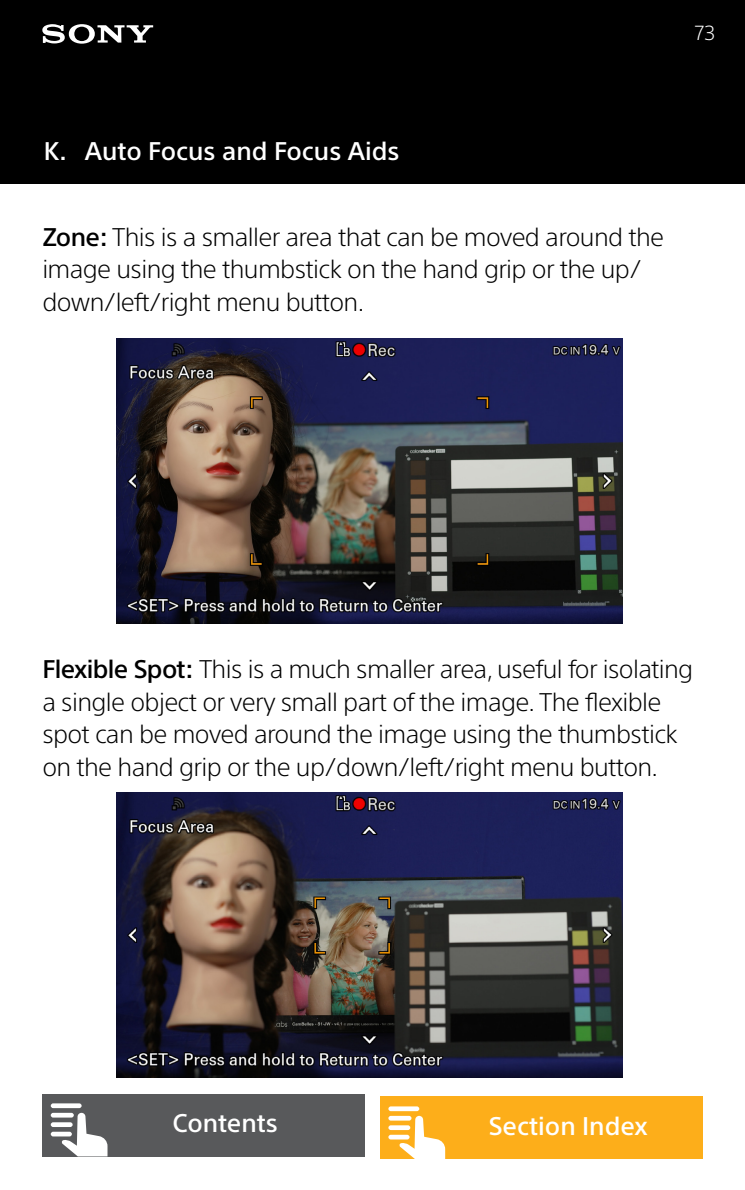
<style>
.page{position:relative;width:745px;height:1190px;background:#fff}
.page>*{position:absolute;margin:0;border:0;box-sizing:border-box;transform-origin:0 0}
.t1{font:300 25px/32.5px "SST Pro";letter-spacing:-.025em;color:#000}
.t2{font:500 25px "SST Pro";color:#fff}
.t3{font:300 20px "SST Pro";color:#fff}
.s1{font-family:"SST Std";font-weight:500}
</style>
<div class="page">
<div style="left:42px;top:1094px;width:323px;height:62px;background:#58595b"></div>
<svg style="left:51px;top:1103px;width:56px;height:53px"></svg>
<div style="left:0;top:0;width:744px;height:184px;background:#000"></div>
<svg style="left:42px;top:24px;width:111px;height:20px"></svg>
<div style="left:380px;top:1096px;width:322px;height:63px;background:#fdae1a"></div>
<svg style="left:388px;top:1106px;width:57px;height:53px"></svg>
<img style="left:116px;top:339px;width:506px;height:284px">
<img style="left:116px;top:792px;width:506px;height:285px">
<p class="t3" style="left:694px;top:21px;width:22px">73</p>
<p class="t2" style="left:44px;top:136px;width:357px">K. Auto Focus and Focus Aids</p>
<p class="t1" style="left:42px;top:220px;width:623px"><span class="s1">Zone:</span> This is a smaller area that can be moved around the image using the thumbstick on the hand grip or the up/ down/left/right menu button.</p>
<p class="t1" style="left:42px;top:653px;width:652px"><span class="s1">Flexible Spot:</span> This is a much smaller area, useful for isolating a single object or very small part of the image. The flexible spot can be moved around the image using the thumbstick on the hand grip or the up/down/left/right menu button.</p>
<p class="t2" style="left:172px;top:1108px;width:107px">Contents</p>
<p class="t2" style="left:488px;top:1111px;width:160px">Section Index</p>
</div>
